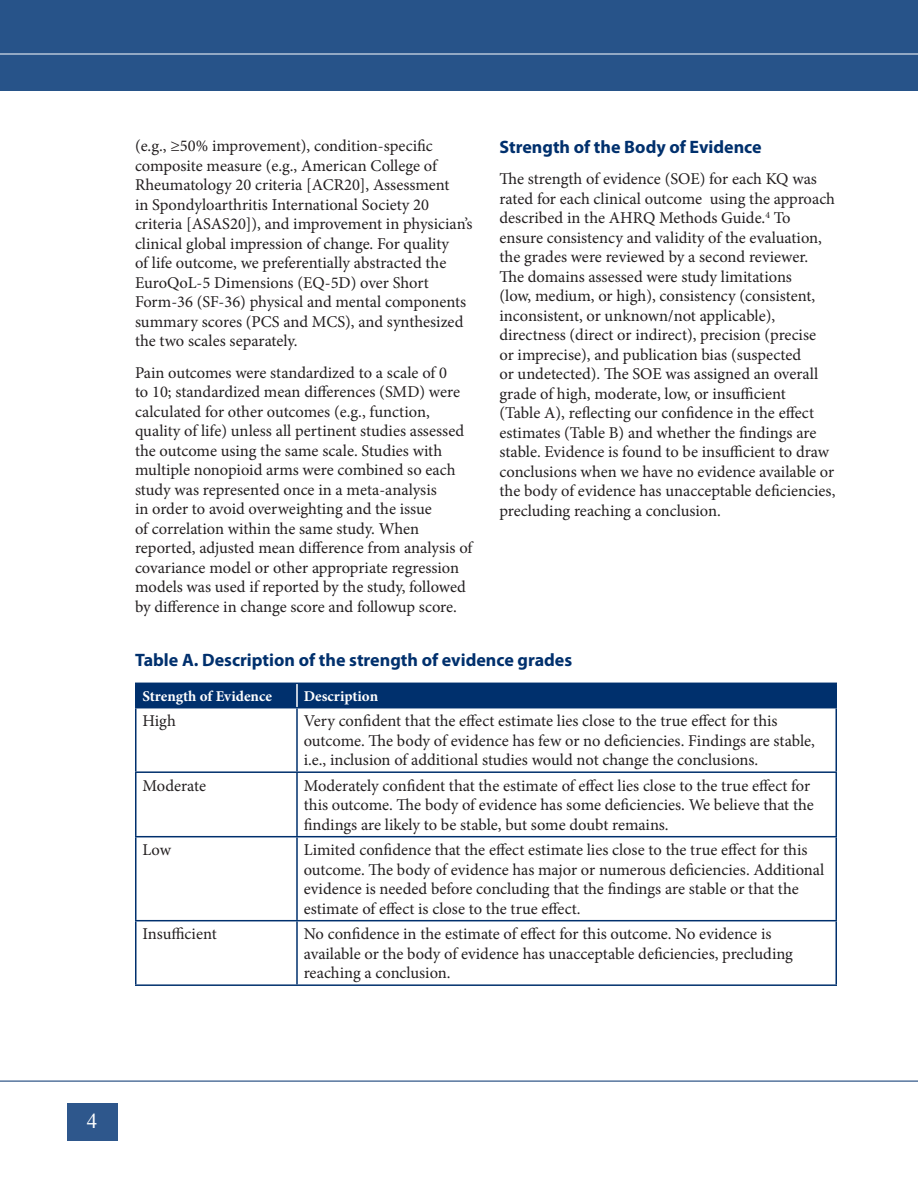
<style>
.page{position:relative;width:918px;height:1188px;background:#fff}
.page>*{position:absolute;margin:0;border:0;box-sizing:border-box;transform-origin:0 0}
.t1{font:21px "Times New Roman";color:#fff}
.Head_Level_2{font:700 18px "Myriad Pro";color:#00306d}
.Text{font:16.5px/19.5px "Minion Pro";color:#231f20}
.Table_sub_title{font:700 15px "Minion Pro";color:#fff}
</style>
<div class="page">
<hr style="left:0;top:1081px;width:918px;height:1px;background:#00306d">
<div style="left:67px;top:1103px;width:50px;height:38px;background:#2e578c"></div>
<div style="left:0;top:0;width:918px;height:91px;background:#275389"></div>
<hr style="left:0;top:54px;width:918px;height:1px;background:#fff">
<div style="left:135px;top:683px;width:702px;height:24px;background:#00306d"></div>
<hr style="left:135px;top:707px;width:162px;height:1px;background:#00306d">
<hr style="left:135px;top:708px;width:1px;height:63px;background:#00306d">
<hr style="left:297px;top:707px;width:540px;height:1px;background:#00306d">
<hr style="left:296px;top:708px;width:2px;height:63px;background:#00306d">
<hr style="left:836px;top:708px;width:1px;height:63px;background:#00306d">
<hr style="left:135px;top:771px;width:162px;height:2px;background:#00306d">
<hr style="left:135px;top:773px;width:1px;height:63px;background:#00306d">
<hr style="left:297px;top:771px;width:540px;height:2px;background:#00306d">
<hr style="left:296px;top:773px;width:2px;height:63px;background:#00306d">
<hr style="left:836px;top:773px;width:1px;height:63px;background:#00306d">
<hr style="left:135px;top:836px;width:162px;height:1px;background:#00306d">
<hr style="left:135px;top:837px;width:1px;height:83px;background:#00306d">
<hr style="left:297px;top:836px;width:540px;height:1px;background:#00306d">
<hr style="left:296px;top:837px;width:2px;height:83px;background:#00306d">
<hr style="left:836px;top:837px;width:1px;height:83px;background:#00306d">
<hr style="left:135px;top:920px;width:162px;height:1px;background:#00306d">
<hr style="left:135px;top:921px;width:1px;height:63px;background:#00306d">
<hr style="left:297px;top:920px;width:540px;height:1px;background:#00306d">
<hr style="left:296px;top:921px;width:2px;height:63px;background:#00306d">
<hr style="left:836px;top:921px;width:1px;height:63px;background:#00306d">
<hr style="left:135px;top:984px;width:162px;height:2px;background:#00306d">
<hr style="left:297px;top:984px;width:540px;height:2px;background:#00306d">
<hr style="left:296px;top:684px;width:2px;height:23px;background:#fff">
<p class="Text" style="left:135px;top:136px;width:339px">(e.g., ≥50% improvement), condition-specific composite measure (e.g., American College of Rheumatology 20 criteria [ACR20], Assessment<br>in Spondyloarthritis International Society 20 criteria [ASAS20]), and improvement in physician’s clinical global impression of change. For quality<br>of life outcome, we preferentially abstracted the EuroQoL-5 Dimensions (EQ-5D) over Short Form-36 (SF-36) physical and mental components summary scores (PCS and MCS), and synthesized the two scales separately.</p>
<p class="Text" style="left:135px;top:363px;width:339px">Pain outcomes were standardized to a scale of 0<br>to 10; standardized mean differences (SMD) were calculated for other outcomes (e.g., function, quality of life) unless all pertinent studies assessed the outcome using the same scale. Studies with multiple nonopioid arms were combined so each study was represented once in a meta-analysis<br>in order to avoid overweighting and the issue<br>of correlation within the same study. When reported, adjusted mean difference from analysis of covariance model or other appropriate regression models was used if reported by the study, followed by difference in change score and followup score.</p>
<p class="Head_Level_2" style="left:500px;top:135px;width:264px">Strength of the Body of Evidence</p>
<p class="Text" style="left:500px;top:170px;width:337px">The strength of evidence (SOE) for each KQ was rated for each clinical outcome using the approach described in the AHRQ Methods Guide.<sup>4</sup> To ensure consistency and validity of the evaluation, the grades were reviewed by a second reviewer.<br>The domains assessed were study limitations<br>(low, medium, or high), consistency (consistent, inconsistent, or unknown/not applicable), directness (direct or indirect), precision (precise<br>or imprecise), and publication bias (suspected<br>or undetected). The SOE was assigned an overall grade of high, moderate, low, or insufficient<br>(Table A), reflecting our confidence in the effect estimates (Table B) and whether the findings are stable. Evidence is found to be insufficient to draw conclusions when we have no evidence available or the body of evidence has unacceptable deficiencies, precluding reaching a conclusion.</p>
<p class="Head_Level_2" style="left:135px;top:648px;width:439px">Table A. Description of the strength of evidence grades</p>
<p class="Table_sub_title" style="left:142px;top:686px;width:131px">Strength of Evidence</p>
<p class="Table_sub_title" style="left:304px;top:686px;width:76px">Description</p>
<p class="Text" style="left:142px;top:712px;width:35px">High</p>
<p class="Text" style="left:304px;top:712px;width:513px">Very confident that the effect estimate lies close to the true effect for this outcome. The body of evidence has few or no deficiencies. Findings are stable, i.e., inclusion of additional studies would not change the conclusions.</p>
<p class="Text" style="left:142px;top:776px;width:65px">Moderate</p>
<p class="Text" style="left:304px;top:776px;width:512px">Moderately confident that the estimate of effect lies close to the true effect for this outcome. The body of evidence has some deficiencies. We believe that the findings are likely to be stable, but some doubt remains.</p>
<p class="Text" style="left:142px;top:841px;width:30px">Low</p>
<p class="Text" style="left:304px;top:841px;width:522px">Limited confidence that the effect estimate lies close to the true effect for this outcome. The body of evidence has major or numerous deficiencies. Additional evidence is needed before concluding that the findings are stable or that the estimate of effect is close to the true effect.</p>
<p class="Text" style="left:142px;top:925px;width:76px">Insufficient</p>
<p class="Text" style="left:304px;top:925px;width:491px">No confidence in the estimate of effect for this outcome. No evidence is available or the body of evidence has unacceptable deficiencies, precluding reaching a conclusion.</p>
<p class="t1" style="left:87px;top:1107px;width:12px">4</p>
</div>
